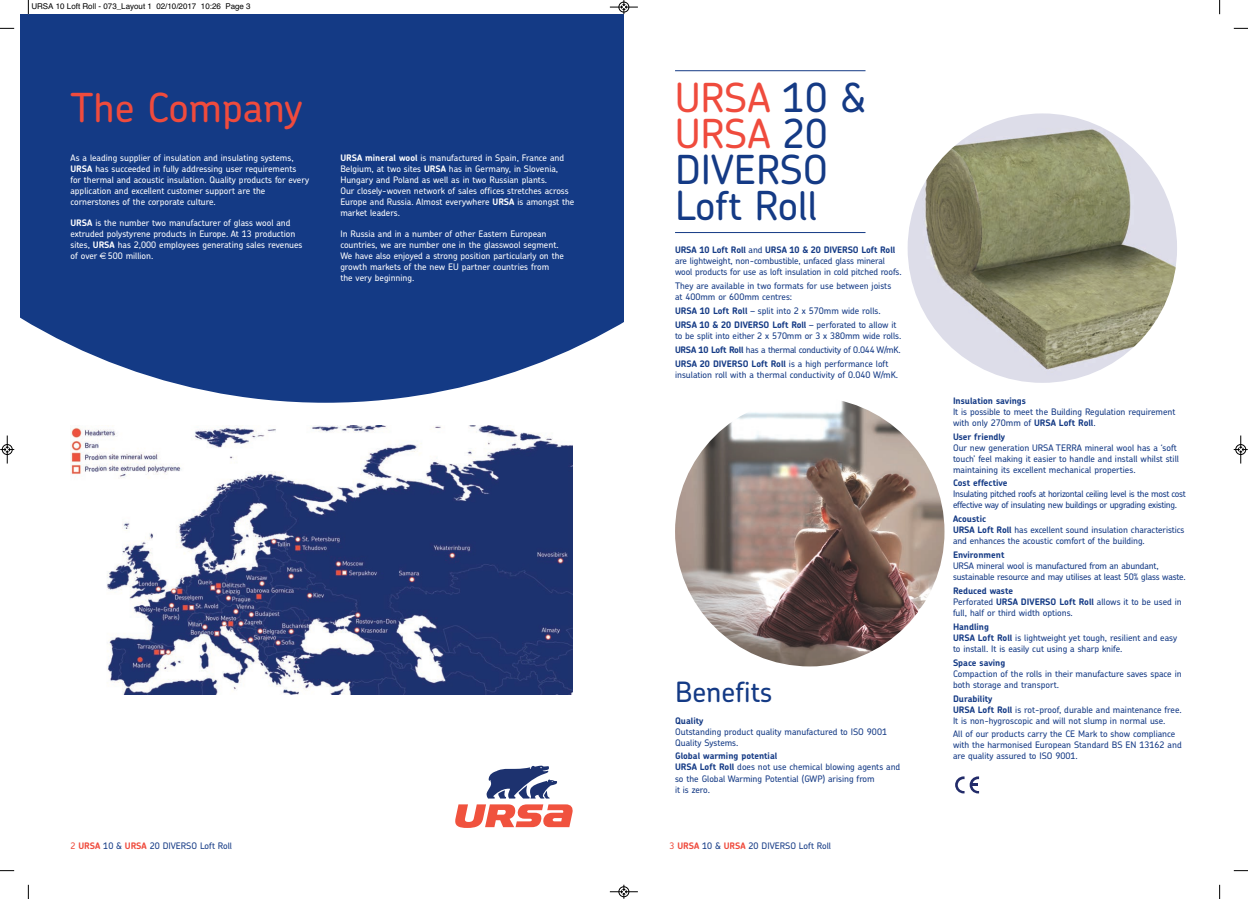
<style>
.page{position:relative;width:1248px;height:899px;background:#fff}
.page>*{position:absolute;margin:0;border:0;box-sizing:border-box;transform-origin:0 0}
.t1{font:500 40px/36px "Chevin Pro";color:#143a85}
.t2{font:500 40px "Chevin Pro";color:#ef4b3d}
.t3{font:500 28px "Chevin Pro";color:#143a85}
.t4{font:500 9px/11px "Chevin Pro";color:#143a85}
.t5{font:500 9px/11px "Chevin Pro";color:#fff}
.t6{font:500 9px/11px "Chevin Pro";letter-spacing:-.03em;color:#143a85}
.t7{font:700 9px "Chevin Pro";color:#143a85}
.t8{font:8px "Helvetica";color:#000}
.s1{font-weight:700}
.s2{color:#ef4b3d}
.s3{font-weight:700;color:#ef4b3d}
</style>
<div class="page">
<svg style="left:20px;top:14px;width:829px;height:389px;background:#2e5092"></svg>
<div style="left:624px;top:14px;width:274px;height:335px;background:#fff"></div>
<img style="left:907px;top:113px;width:269px;height:270px;border-radius:50%">
<img style="left:675px;top:397px;width:269px;height:269px;border-radius:50%">
<svg style="left:955px;top:776px;width:23px;height:17px"></svg>
<hr style="left:675px;top:70px;width:190px;height:1px;background:#143a85">
<hr style="left:675px;top:232px;width:190px;height:1px;background:#143a85">
<img style="left:71px;top:427px;width:28px;height:47px">
<img style="left:99px;top:425px;width:473px;height:269px">
<svg style="left:486px;top:765px;width:71px;height:33px"></svg>
<svg style="left:455px;top:804px;width:117px;height:24px"></svg>
<svg style="left:28px;top:0;width:1px;height:14px"></svg>
<svg style="left:0;top:28px;width:14px;height:1px"></svg>
<svg style="left:1219px;top:0;width:1px;height:14px"></svg>
<svg style="left:1233px;top:28px;width:14px;height:1px"></svg>
<svg style="left:28px;top:884px;width:1px;height:15px"></svg>
<svg style="left:0;top:870px;width:14px;height:1px"></svg>
<svg style="left:1219px;top:884px;width:1px;height:15px"></svg>
<svg style="left:1233px;top:870px;width:14px;height:1px"></svg>
<svg style="left:610px;top:0;width:28px;height:14px"></svg>
<svg style="left:610px;top:884px;width:28px;height:14px"></svg>
<svg style="left:0;top:435px;width:14px;height:28px"></svg>
<svg style="left:1233px;top:435px;width:14px;height:28px"></svg>
<svg style="left:100px;top:253px;width:6px;height:6px"></svg>
<p class="t8" style="left:31px;top:2px;width:221px">URSA 10 Loft Roll - 073_Layout 1 02/10/2017 10:26 Page 3</p>
<h1 class="t2" style="left:70px;top:92px;width:234px">The Company</h1>
<p class="t5" style="left:70px;top:153px;width:240px">As a leading supplier of insulation and insulating systems, <span class="s1">URSA</span> has succeeded in fully addressing user requirements for thermal and acoustic insulation. Quality products for every application and excellent customer support are the cornerstones of the corporate culture.</p>
<p class="t5" style="left:70px;top:218px;width:233px"><span class="s1">URSA</span> is the number two manufacturer of glass wool and extruded polystyrene products in Europe. At 13 production sites, <span class="s1">URSA</span> has 2,000 employees generating sales revenues of over 500 million.</p>
<p class="t5" style="left:340px;top:153px;width:235px"><span class="s1">URSA mineral wool</span> is manufactured in Spain, France and Belgium, at two sites <span class="s1">URSA</span> has in Germany, in Slovenia, Hungary and Poland as well as in two Russian plants.<br>Our closely-woven network of sales offices stretches across Europe and Russia. Almost everywhere <span class="s1">URSA</span> is amongst the market leaders.</p>
<p class="t5" style="left:340px;top:229px;width:225px">In Russia and in a number of other Eastern European countries, we are number one in the glasswool segment.<br>We have also enjoyed a strong position particularly on the growth markets of the new EU partner countries from<br>the very beginning.</p>
<h1 class="t1" style="left:675px;top:83px;width:192px"><span class="s2">URSA</span> 10 &amp;<br><span class="s2">URSA</span> 20<br>DIVERSO<br>Loft Roll</h1>
<p class="t4" style="left:675px;top:245px;width:228px"><span class="s1">URSA 10 Loft Roll</span> and <span class="s1">URSA 10 &amp; 20 DIVERSO Loft Roll </span>are lightweight, non-combustible, unfaced glass mineral wool products for use as loft insulation in cold pitched roofs.</p>
<p class="t4" style="left:675px;top:281px;width:218px">They are available in two formats for use between joists at 400mm or 600mm centres:</p>
<p class="t4" style="left:675px;top:305px;width:223px;line-height:13.8px"><span class="s1">URSA 10 Loft Roll</span> – split into 2 x 570mm wide rolls.<br><span class="s1">URSA 10 &amp; 20 DIVERSO Loft Roll</span> – perforated to allow it</p>
<p class="t4" style="left:675px;top:329px;width:228px;line-height:13.8px;text-align:justify">to be split into either 2 x 570mm or 3 x 380mm wide rolls.<br><span class="s1">URSA 10 Loft Roll</span> has a thermal conductivity of 0.044 W/mK.<br><span class="s1">URSA 20 DIVERSO Loft Roll</span> is a high performance loft</p>
<p class="t4" style="left:675px;top:370px;width:224px">insulation roll with a thermal conductivity of 0.040 W/mK.</p>
<h2 class="t3" style="left:675px;top:681px;width:99px">Benefits</h2>
<p class="t7" style="left:675px;top:717px;width:30px">Quality</p>
<p class="t4" style="left:675px;top:726px;width:213px">Outstanding product quality manufactured to ISO 9001<br>Quality Systems.</p>
<p class="t4" style="left:675px;top:751px;width:227px"><span class="s1">Global warming potential<br>URSA Loft Roll</span> does not use chemical blowing agents and so the Global Warming Potential (GWP) arising from<br>it is zero.</p>
<p class="t4" style="left:70px;top:841px;width:163px"><span class="s2">2</span> <span class="s3">URSA</span> 10 &amp; <span class="s3">URSA</span> 20 DIVERSO Loft Roll</p>
<p class="t4" style="left:669px;top:841px;width:163px"><span class="s2">3</span> <span class="s3">URSA</span> 10 &amp; <span class="s3">URSA</span> 20 DIVERSO Loft Roll</p>
<p class="t7" style="left:952px;top:397px;width:74px">Insulation savings</p>
<p class="t4" style="left:952px;top:407px;width:224px">It is possible to meet the Building Regulation requirement with only 270mm of <span class="s1">URSA Loft Roll</span>.</p>
<p class="t7" style="left:952px;top:433px;width:54px">User friendly</p>
<p class="t4" style="left:952px;top:442px;width:227px">Our new generation URSA TERRA mineral wool has a ‘soft touch’ feel making it easier to handle and install whilst still maintaining its excellent mechanical properties.</p>
<p class="t7" style="left:952px;top:480px;width:56px">Cost effective</p>
<p class="t6" style="left:952px;top:489px;width:234px">Insulating pitched roofs at horizontal ceiling level is the most cost effective way of insulating new buildings or upgrading existing.</p>
<p class="t4" style="left:952px;top:514px;width:233px"><span class="s1">Acoustic<br>URSA Loft Roll</span> has excellent sound insulation characteristics and enhances the acoustic comfort of the building.</p>
<p class="t7" style="left:952px;top:551px;width:53px">Environment</p>
<p class="t4" style="left:952px;top:561px;width:234px">URSA mineral wool is manufactured from an abundant, sustainable resource and may utilises at least 50% glass waste.</p>
<p class="t4" style="left:952px;top:586px;width:230px"><span class="s1">Reduced waste<br></span>Perforated <span class="s1">URSA DIVERSO Loft Roll</span> allows it to be used in full, half or third width options.</p>
<p class="t4" style="left:952px;top:622px;width:226px"><span class="s1">Handling<br>URSA Loft Roll</span> is lightweight yet tough, resilient and easy to install. It is easily cut using a sharp knife.</p>
<p class="t7" style="left:952px;top:659px;width:54px">Space saving</p>
<p class="t4" style="left:952px;top:668px;width:230px">Compaction of the rolls in their manufacture saves space in both storage and transport.</p>
<p class="t4" style="left:952px;top:693px;width:230px"><span class="s1">Durability<br>URSA Loft Roll</span> is rot-proof, durable and maintenance free.<br>It is non-hygroscopic and will not slump in normal use.</p>
<p class="t4" style="left:952px;top:729px;width:230px">All of our products carry the CE Mark to show compliance with the harmonised European Standard BS EN 13162 and are quality assured to ISO 9001.</p>
</div>
